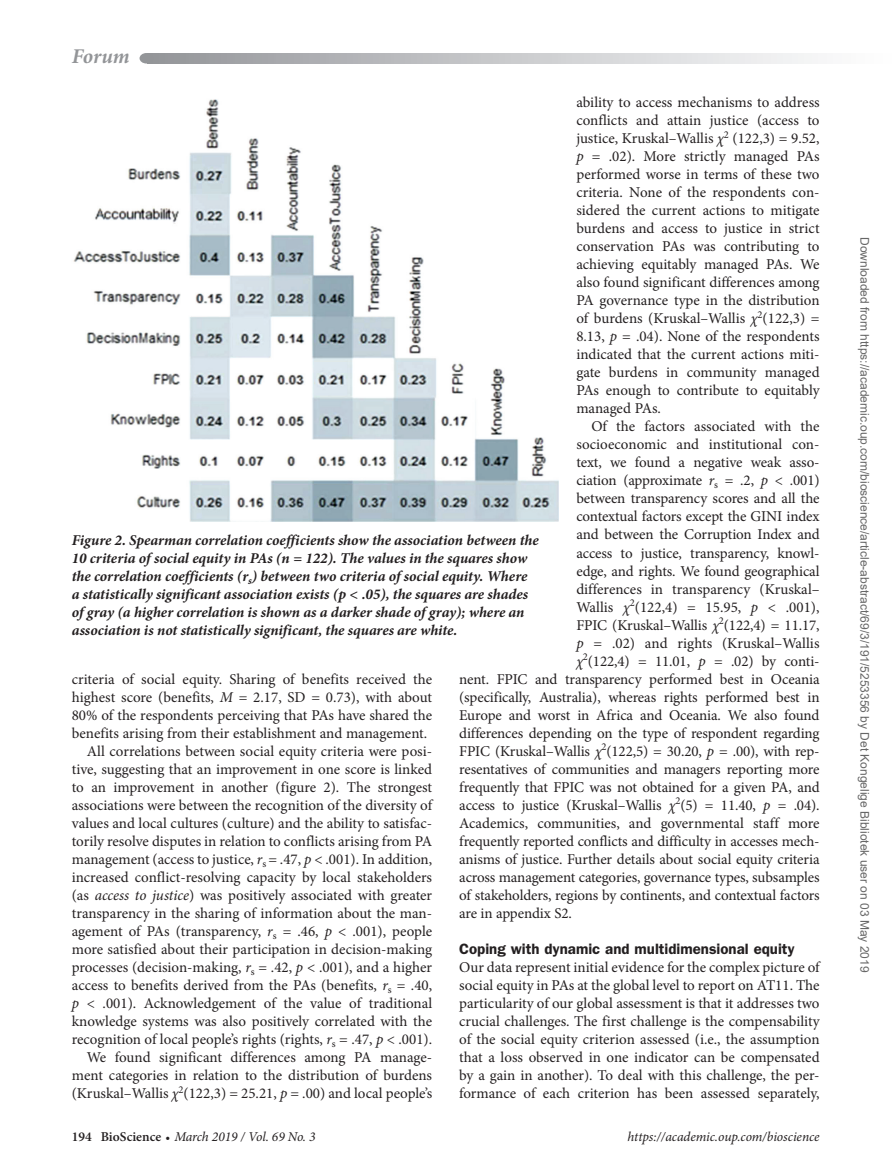
<style>
.page{position:relative;width:894px;height:1174px;background:#fff}
.page>*{position:absolute;margin:0;border:0;box-sizing:border-box;transform-origin:0 0}
.t1{font:italic 700 21px "Minion Pro";letter-spacing:-.005em;color:#939598}
.Para{font:15px/18px "Minion Pro";letter-spacing:-.01em;color:#231f20;text-align:justify}
.ParaFL{font:15px/18px "Minion Pro";letter-spacing:-.005em;color:#231f20;text-align:justify}
.FigCaption{font:italic 700 15px/18px "Minion Pro";letter-spacing:-.005em;color:#231f20}
.t2{font:600 15px "ITC Franklin Gothic Std";color:#231f20}
.t3{font:italic 13.5px "Minion Pro";letter-spacing:-.005em;color:#231f20}
.t4{font:12px "Arial";color:#666}
.s1{font-style:italic}
.s2{font-weight:600;font-style:normal}
.s3{font-weight:600;font-style:normal;font-size:12px}
</style>
<div class="page">
<svg style="left:149px;top:53px;width:663px;height:11px;background:#c5c6c8"></svg>
<div style="left:139px;top:53px;width:14px;height:11px;background:#939598;border-radius:50%"></div>
<img style="left:73px;top:99px;width:485px;height:422px">
<h1 class="t1" style="left:72px;top:41px;width:59px">Forum</h1>
<p class="Para" style="left:576px;top:94px;width:245px">ability to access mechanisms to address conflicts and attain justice (access to justice, Kruskal–Wallis <span class="s1">χ</span><sup>2</sup> (122,3) = 9.52, <span class="s1">p</span> = .02). More strictly managed PAs performed worse in terms of these two criteria. None of the respondents con&shy;sidered the current actions to mitigate burdens and access to justice in strict conservation PAs was contributing to achieving equitably managed PAs. We also found significant differences among PA governance type in the distribution of burdens (Kruskal–Wallis <span class="s1">χ</span><sup>2</sup>(122,3) = 8.13, <span class="s1">p</span> = .04). None of the respondents indicated that the current actions miti&shy;gate burdens in community managed PAs enough to contribute to equitably managed PAs.</p>
<p class="Para" style="left:591px;top:418px;width:229px">Of the factors associated with the</p>
<p class="Para" style="left:576px;top:436px;width:245px">socioeconomic and institutional con-</p>
<p class="Para" style="left:576px;top:454px;width:245px">text, we found a negative weak asso-</p>
<p class="Para" style="left:576px;top:472px;width:245px">ciation (approximate <span class="s1">r</span><sub>s</sub> = .2, <span class="s1">p</span> &lt; .001)</p>
<p class="Para" style="left:576px;top:490px;width:244px">between transparency scores and all the</p>
<p class="Para" style="left:576px;top:508px;width:245px">contextual factors except the GINI index</p>
<p class="Para" style="left:576px;top:526px;width:245px">and between the Corruption Index and</p>
<p class="Para" style="left:576px;top:544px;width:245px">access to justice, transparency, knowl-</p>
<p class="Para" style="left:576px;top:562px;width:245px">edge, and rights. We found geographical</p>
<p class="Para" style="left:576px;top:580px;width:245px">differences in transparency (Kruskal–</p>
<p class="Para" style="left:576px;top:598px;width:245px">Wallis <span class="s1">χ</span><sup>2</sup>(122,4) = 15.95, <span class="s1">p</span> &lt; .001),</p>
<p class="Para" style="left:576px;top:616px;width:245px">FPIC (Kruskal–Wallis <span class="s1">χ</span><sup>2</sup>(122,4) = 11.17,</p>
<p class="Para" style="left:576px;top:634px;width:244px"><span class="s1">p</span> = .02) and rights (Kruskal–Wallis</p>
<p class="Para" style="left:576px;top:652px;width:245px"><span class="s1">χ</span><sup>2</sup>(122,4) = 11.01, <span class="s1">p</span> = .02) by conti-</p>
<p class="Para" style="left:459px;top:670px;width:362px">nent. FPIC and transparency performed best in Oceania</p>
<p class="Para" style="left:459px;top:688px;width:361px">(specifically, Australia), whereas rights performed best in</p>
<p class="Para" style="left:459px;top:706px;width:361px">Europe and worst in Africa and Oceania. We also found</p>
<p class="Para" style="left:459px;top:724px;width:362px">differences depending on the type of respondent regarding</p>
<p class="Para" style="left:459px;top:742px;width:362px">FPIC (Kruskal–Wallis <span class="s1">χ</span><sup>2</sup>(122,5) = 30.20, <span class="s1">p</span> = .00), with rep-</p>
<p class="Para" style="left:459px;top:760px;width:361px">resentatives of communities and managers reporting more</p>
<p class="Para" style="left:459px;top:778px;width:362px">frequently that FPIC was not obtained for a given PA, and</p>
<p class="Para" style="left:459px;top:796px;width:362px">access to justice (Kruskal–Wallis <span class="s1">χ</span><sup>2</sup>(5) = 11.40, <span class="s1">p</span> = .04).</p>
<p class="Para" style="left:459px;top:814px;width:361px">Academics, communities, and governmental staff more</p>
<p class="Para" style="left:459px;top:832px;width:362px">frequently reported conflicts and difficulty in accesses mech-</p>
<p class="Para" style="left:459px;top:850px;width:362px">anisms of justice. Further details about social equity criteria</p>
<p class="Para" style="left:459px;top:868px;width:361px">across management categories, governance types, subsamples</p>
<p class="Para" style="left:459px;top:886px;width:361px">of stakeholders, regions by continents, and contextual factors</p>
<p class="Para" style="left:459px;top:904px;width:114px">are in appendix S2.</p>
<h1 class="t2" style="left:459px;top:939px;width:337px">Coping with dynamic and multidimensional equity</h1>
<p class="ParaFL" style="left:459px;top:958px;width:362px">Our data represent initial evidence for the complex picture of social equity in PAs at the global level to report on AT11. The particularity of our global assessment is that it addresses two crucial challenges. The first challenge is the compensability of the social equity criterion assessed (i.e., the assumption that a loss observed in one indicator can be compensated by a gain in another). To deal with this challenge, the per&shy;formance of each criterion has been assessed separately,</p>
<p class="FigCaption" style="left:72px;top:531px;width:468px">Figure 2. Spearman correlation coefficients show the association between the 10 criteria of social equity in PAs (n = 122). The values in the squares show the correlation coefficients (r<sub>s</sub>) between two criteria of social equity. Where a statistically significant association exists (p &lt; .05), the squares are shades of gray (a higher correlation is shown as a darker shade of gray); where an association is not statistically significant, the squares are white.</p>
<p class="ParaFL" style="left:72px;top:670px;width:362px">criteria of social equity. Sharing of benefits received the highest score (benefits, <span class="s1">M</span> = 2.17, SD = 0.73), with about 80% of the respondents perceiving that PAs have shared the benefits arising from their establishment and management.</p>
<p class="Para" style="left:72px;top:742px;width:362px;text-indent:15px">All correlations between social equity criteria were posi&shy;tive, suggesting that an improvement in one score is linked to an improvement in another (figure 2). The strongest associations were between the recognition of the diversity of values and local cultures (culture) and the ability to satisfac&shy;torily resolve disputes in relation to conflicts arising from PA management (access to justice, <span class="s1">r</span><sub>s</sub> = .47, <span class="s1">p</span> &lt; .001). In addition, increased conflict-resolving capacity by local stakeholders (as <span class="s1">access to justice</span>) was positively associated with greater transparency in the sharing of information about the man&shy;agement of PAs (transparency, <span class="s1">r</span><sub>s</sub> = .46, <span class="s1">p</span> &lt; .001), people more satisfied about their participation in decision-making processes (decision-making, <span class="s1">r</span><sub>s</sub> = .42, <span class="s1">p</span> &lt; .001), and a higher access to benefits derived from the PAs (benefits, <span class="s1">r</span><sub>s</sub> = .40, <span class="s1">p</span> &lt; .001). Acknowledgement of the value of traditional knowledge systems was also positively correlated with the recognition of local people’s rights (rights, <span class="s1">r</span><sub>s</sub> = .47, <span class="s1">p</span> &lt; .001).</p>
<p class="Para" style="left:72px;top:1048px;width:362px;text-indent:15px">We found significant differences among PA manage&shy;ment categories in relation to the distribution of burdens (Kruskal–Wallis <span class="s1">χ</span><sup>2</sup>(122,3) = 25.21, <span class="s1">p</span> = .00) and local people’s</p>
<p class="t3" style="left:72px;top:1127px;width:245px"><span class="s2">194 BioScience</span> <span class="s3">•</span> March 2019 / Vol. 69 No. 3</p>
<p class="t3" style="left:627px;top:1127px;width:193px">https://academic.oup.com/bioscience</p>
<p class="t4" style="left:868px;top:237px;width:737px;rotate:90deg">Downloaded from https://academic.oup.com/bioscience/article-abstract/69/3/191/5253356 by Det Kongelige Bibliotek user on 03 May 2019</p>
</div>
